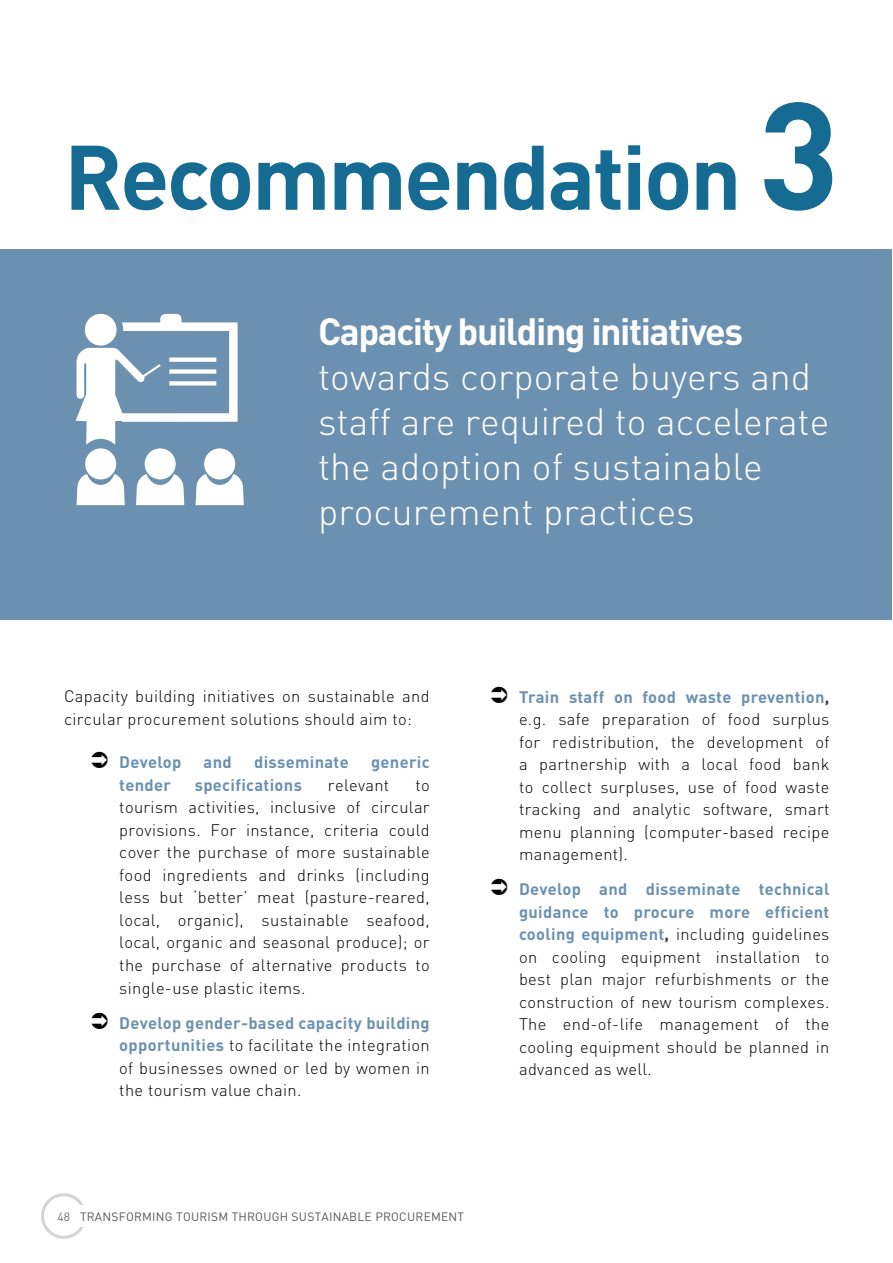
<style>
.page{position:relative;width:893px;height:1263px;background:#fff}
.page>*{position:absolute;margin:0;border:0;box-sizing:border-box;transform-origin:0 0}
.t1{font:700 90px "DIN";letter-spacing:-.03em;color:#156b92}
.t2{font:300 37.5px/45px "DIN";color:#fff}
.t3{font:700 37.5px "DIN";letter-spacing:-.04em;color:#fff}
.t4{font:300 16.5px/22.5px "DIN";letter-spacing:.02em;color:#000;text-align:justify}
.t5{font:700 16.5px "DIN";letter-spacing:.02em;color:#6c91b0}
.t6{font:12px "DIN";letter-spacing:.02em;color:#575756}
.s1{font-size:150px}
.s2{font-weight:700;color:#6c91b0}
.s3{color:#706f6f}
.s4{font-weight:700;color:#3c3c3b}
</style>
<div class="page">
<div style="left:41px;top:1193px;width:46px;height:46px;border:3px solid #d4d4d4;border-radius:50%"></div>
<div style="left:74px;top:1205px;width:396px;height:22px;background:#fff"></div>
<div style="left:0;top:249px;width:892px;height:371px;background:#6c91b0"></div>
<div style="left:85px;top:448px;width:31px;height:31px;background:#fff;border-radius:50%"></div>
<div style="left:145px;top:448px;width:31px;height:31px;background:#fff;border-radius:50%"></div>
<div style="left:204px;top:448px;width:31px;height:31px;background:#fff;border-radius:50%"></div>
<svg style="left:77px;top:474px;width:48px;height:31px"></svg>
<svg style="left:136px;top:474px;width:48px;height:31px"></svg>
<svg style="left:196px;top:474px;width:48px;height:31px"></svg>
<svg style="left:76px;top:314px;width:162px;height:131px"></svg>
<h1 class="t1" style="left:64px;top:118px;width:777px">Recommendation <span class="s1">3</span></h1>
<h2 class="t3" style="left:318px;top:307px;width:426px">Capacity building initiatives</h2>
<h2 class="t2" style="left:318px;top:354px;width:513px">towards corporate buyers and staff are required to accelerate the adoption of sustainable procurement practices</h2>
<p class="t4" style="left:64px;top:685px;width:367px">Capacity building initiatives on sustainable and circular procurement solutions should aim to:</p>
<p class="t5" style="left:119px;top:752px;width:63px">Develop</p>
<p class="t5" style="left:204px;top:752px;width:30px">and</p>
<p class="t5" style="left:254px;top:752px;width:96px">disseminate</p>
<p class="t5" style="left:371px;top:752px;width:60px">generic</p>
<p class="t5" style="left:119px;top:774px;width:53px">tender</p>
<p class="t5" style="left:195px;top:774px;width:109px">specifications</p>
<p class="t4" style="left:328px;top:773px;width:63px">relevant</p>
<p class="t4" style="left:119px;top:773px;width:312px;text-indent:296px">to tourism activities, inclusive of circular provisions. For instance, criteria could cover the purchase of more sustainable food ingredients and drinks (including less but ‘better’ meat (pasture-reared, local, organic), sustainable seafood, local, organic and seasonal produce); or the purchase of alternative products to single-use plastic items.</p>
<p class="t4" style="left:119px;top:1011px;width:312px"><span class="s2">Develop gender-based capacity building opportunities</span> to facilitate the integration of businesses owned or led by women in the tourism value chain.</p>
<p class="t6" style="left:57px;top:1209px;width:408px"><span class="s3">48</span> TRANSFORMING TOURISM THROUGH SUSTAINABLE PROCUREMENT</p>
<p class="t4" style="left:519px;top:685px;width:312px"><span class="s2">Train staff on food waste prevention</span><span class="s4">, </span>e.g. safe preparation of food surplus for redistribution, the development of a partnership with a local food bank to collect surpluses, use of food waste tracking and analytic software, smart menu planning (computer-based recipe management).</p>
<p class="t4" style="left:519px;top:878px;width:312px"><span class="s2">Develop and disseminate technical guidance to procure more efficient cooling equipment</span><span class="s4">,</span> including guidelines on cooling equipment installation to best plan major refurbishments or the construction of new tourism complexes.<br>The end-of-life management of the cooling equipment should be planned in advanced as well.</p>
</div>
